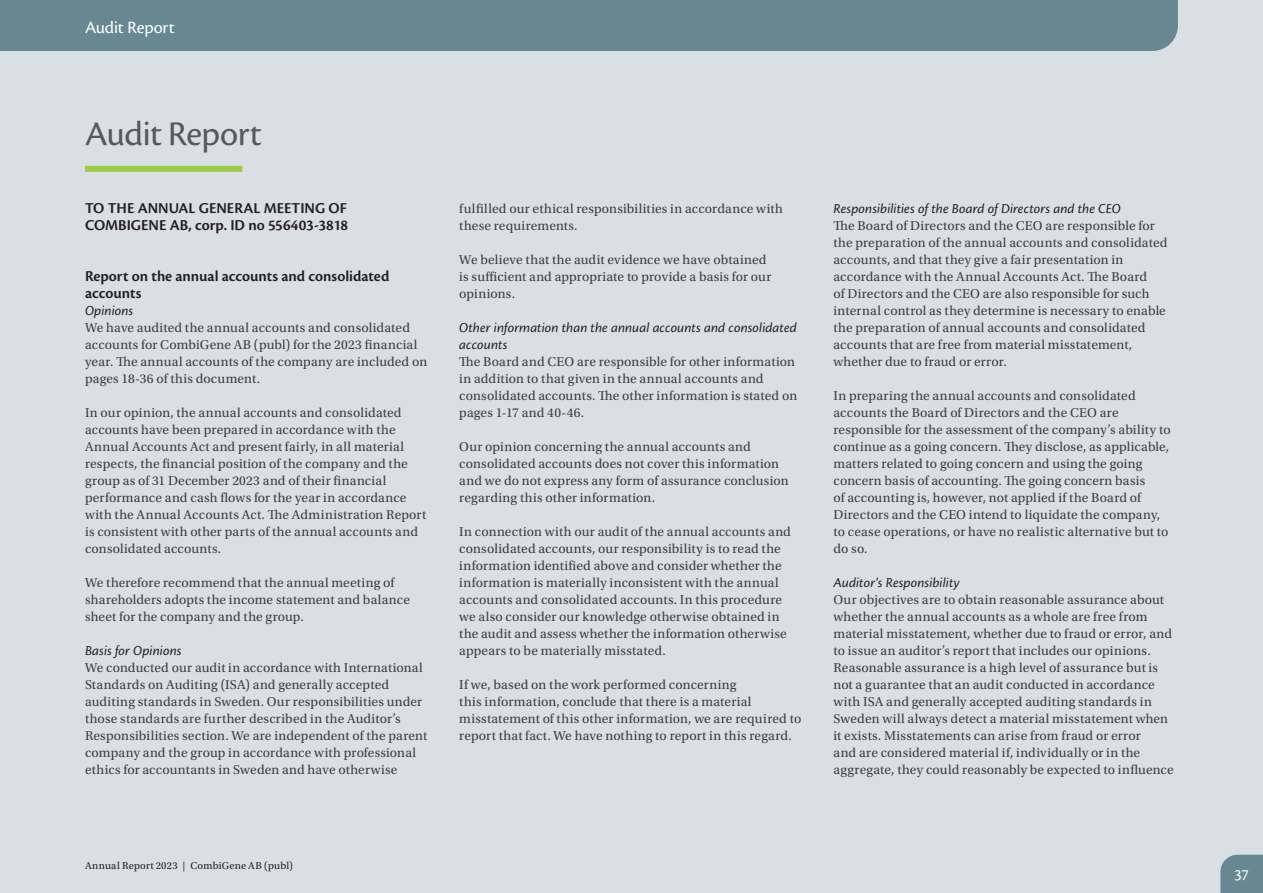
<style>
.page{position:relative;width:1263px;height:893px;background:#d9dfe2}
.page>*{position:absolute;margin:0;border:0;box-sizing:border-box;transform-origin:0 0}
.t1{font:36px "Cronos Pro";letter-spacing:-.01em;color:#57585a}
.t2{font:18px "Cronos Pro";letter-spacing:-.01em;color:#fff}
.t3{font:16.5px "Cronos Pro";color:#fff}
.t4{font:600 15.75px/17px "Cronos Pro";color:#231f20}
.t5{font:italic 14.25px/17px "Cronos Pro";letter-spacing:.005em;color:#231f20}
.t6{font:13.5px/17px "Utopia Std";letter-spacing:.015em;color:#3e3e3f}
.t7{font:13.5px/17px "Utopia Std";letter-spacing:.035em;color:#3e3e3f}
.t8{font:10.5px "Utopia Std";letter-spacing:.02em;color:#231f20}
</style>
<div class="page">
<div style="left:1220px;top:855px;width:43px;height:38px;background:#678890"></div>
<div style="left:0;top:0;width:1178px;height:51px;background:#678890"></div>
<div style="left:85px;top:166px;width:157px;height:6px;background:#9ccc48"></div>
<h2 class="t2" style="left:85px;top:17px;width:91px">Audit Report</h2>
<h2 class="t2" style="left:85px;top:17px;width:22px">XX</h2>
<h1 class="t1" style="left:85px;top:113px;width:178px">Audit Report</h1>
<p class="t4" style="left:85px;top:199px;width:265px">TO THE ANNUAL GENERAL MEETING OF<br>COMBIGENE AB, corp. ID no 556403-3818</p>
<p class="t4" style="left:85px;top:267px;width:306px">Report on the annual accounts and consolidated accounts</p>
<p class="t5" style="left:85px;top:302px;width:50px">Opinions</p>
<p class="t6" style="left:85px;top:319px;width:344px">We have audited the annual accounts and consolidated accounts for CombiGene AB (publ) for the 2023 financial year. The annual accounts of the company are included on pages 18-36 of this document.</p>
<p class="t6" style="left:85px;top:404px;width:343px">In our opinion, the annual accounts and consolidated accounts have been prepared in accordance with the Annual Accounts Act and present fairly, in all material respects, the financial position of the company and the group as of 31 December 2023 and of their financial performance and cash flows for the year in accordance with the Annual Accounts Act. The Administration Report is consistent with other parts of the annual accounts and consolidated accounts.</p>
<p class="t6" style="left:85px;top:574px;width:326px">We therefore recommend that the annual meeting of shareholders adopts the income statement and balance sheet for the company and the group.</p>
<p class="t5" style="left:85px;top:642px;width:98px">Basis for Opinions</p>
<p class="t6" style="left:85px;top:659px;width:344px">We conducted our audit in accordance with International Standards on Auditing (ISA) and generally accepted auditing standards in Sweden. Our responsibilities under those standards are further described in the Auditor’s Responsibilities section. We are independent of the parent company and the group in accordance with professional ethics for accountants in Sweden and have otherwise</p>
<p class="t7" style="left:459px;top:200px;width:325px">fulfilled our ethical responsibilities in accordance with these requirements.</p>
<p class="t6" style="left:459px;top:251px;width:314px">We believe that the audit evidence we have obtained is sufficient and appropriate to provide a basis for our opinions.</p>
<p class="t5" style="left:459px;top:319px;width:339px">Other information than the annual accounts and consolidated accounts</p>
<p class="t6" style="left:459px;top:353px;width:339px">The Board and CEO are responsible for other information in addition to that given in the annual accounts and consolidated accounts. The other information is stated on pages 1-17 and 40-46.</p>
<p class="t6" style="left:459px;top:438px;width:331px">Our opinion concerning the annual accounts and consolidated accounts does not cover this information and we do not express any form of assurance conclusion regarding this other information.</p>
<p class="t6" style="left:459px;top:523px;width:333px">In connection with our audit of the annual accounts and consolidated accounts, our responsibility is to read the information identified above and consider whether the information is materially inconsistent with the annual accounts and consolidated accounts. In this procedure we also consider our knowledge otherwise obtained in the audit and assess whether the information otherwise appears to be materially misstated.</p>
<p class="t6" style="left:459px;top:676px;width:344px">If we, based on the work performed concerning<br>this information, conclude that there is a material misstatement of this other information, we are required to report that fact. We have nothing to report in this regard.</p>
<p class="t5" style="left:833px;top:200px;width:289px">Responsibilities of the Board of Directors and the CEO</p>
<p class="t6" style="left:833px;top:217px;width:336px">The Board of Directors and the CEO are responsible for the preparation of the annual accounts and consolidated accounts, and that they give a fair presentation in accordance with the Annual Accounts Act. The Board<br>of Directors and the CEO are also responsible for such internal control as they determine is necessary to enable the preparation of annual accounts and consolidated accounts that are free from material misstatement, whether due to fraud or error.</p>
<p class="t6" style="left:833px;top:387px;width:339px">In preparing the annual accounts and consolidated accounts the Board of Directors and the CEO are responsible for the assessment of the company’s ability to continue as a going concern. They disclose, as applicable, matters related to going concern and using the going concern basis of accounting. The going concern basis<br>of accounting is, however, not applied if the Board of Directors and the CEO intend to liquidate the company, to cease operations, or have no realistic alternative but to do so.</p>
<p class="t5" style="left:833px;top:574px;width:128px">Auditor’s Responsibility</p>
<p class="t6" style="left:833px;top:591px;width:342px">Our objectives are to obtain reasonable assurance about whether the annual accounts as a whole are free from material misstatement, whether due to fraud or error, and to issue an auditor’s report that includes our opinions.<br>Reasonable assurance is a high level of assurance but is not a guarantee that an audit conducted in accordance with ISA and generally accepted auditing standards in Sweden will always detect a material misstatement when it exists. Misstatements can arise from fraud or error<br>and are considered material if, individually or in the aggregate, they could reasonably be expected to influence</p>
<p class="t8" style="left:85px;top:860px;width:209px">Annual Report 2023 | CombiGene AB (publ)</p>
<p class="t3" style="left:1234px;top:866px;width:16px">37</p>
</div>
